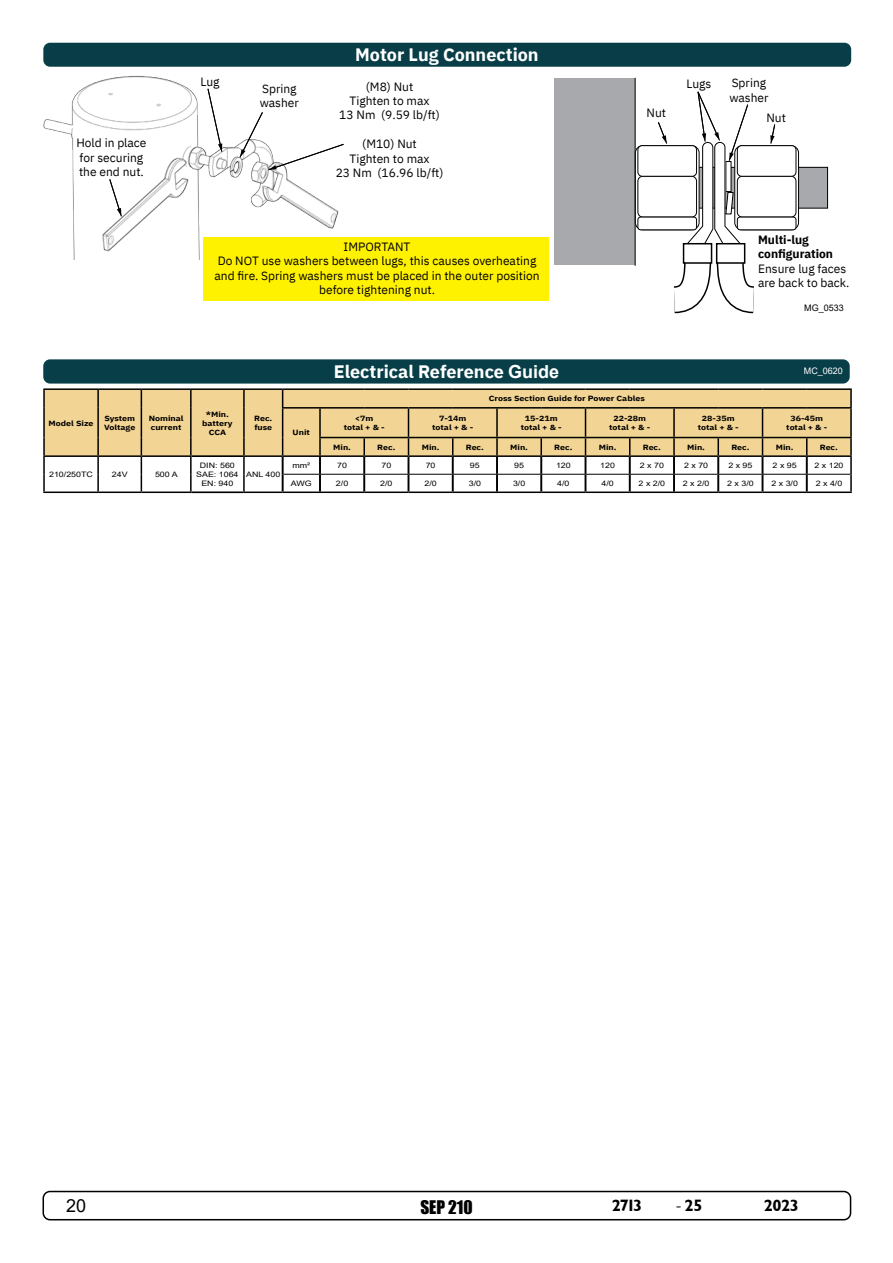
<style>
.page{position:relative;width:893px;height:1263px;background:#fff}
.page>*{position:absolute;margin:0;border:0;box-sizing:border-box;transform-origin:0 0}
.t1{font:700 18px "IBM Plex Sans";color:#fff}
.t2{font:18px "Arial";color:#000}
.t3{font:17.25px "Impact";color:#000}
.t4{font:16.5px "Garrison Sans BOLD";letter-spacing:-.04em;color:#000}
.t5{font:12px/14.4px "IBM Plex Sans";color:#000}
.t6{font:9px "Arial";color:#fff}
.t7{font:9px "Arial";color:#000}
.t8{font:700 7.5px/9px "IBM Plex Sans";color:#000;text-align:center;scale:1.18 1}
.t9{font:7.5px/9px "Arial";color:#000;text-align:center;scale:1.18 1}
.s1{font-weight:700}
.s2{font-family:"Arial"}
.s3{font-family:"Minion Pro";font-size:18px}
</style>
<div class="page">
<div style="left:43px;top:1191px;width:808px;height:29px;border:2px solid #000;border-radius:7px"></div>
<div style="left:43px;top:359px;width:807px;height:25px;background:#083e48;border-radius:7px"></div>
<hr style="left:192px;top:491px;width:51px;height:2px;background:#000">
<hr style="left:243px;top:491px;width:40px;height:2px;background:#000">
<hr style="left:283px;top:491px;width:37px;height:2px;background:#000">
<hr style="left:320px;top:491px;width:44px;height:2px;background:#000">
<hr style="left:364px;top:491px;width:44px;height:2px;background:#000">
<hr style="left:408px;top:491px;width:45px;height:2px;background:#000">
<hr style="left:453px;top:491px;width:44px;height:2px;background:#000">
<hr style="left:497px;top:491px;width:44px;height:2px;background:#000">
<hr style="left:541px;top:491px;width:44px;height:2px;background:#000">
<hr style="left:585px;top:491px;width:45px;height:2px;background:#000">
<hr style="left:630px;top:491px;width:44px;height:2px;background:#000">
<hr style="left:674px;top:491px;width:44px;height:2px;background:#000">
<hr style="left:718px;top:491px;width:44px;height:2px;background:#000">
<hr style="left:762px;top:491px;width:45px;height:2px;background:#000">
<hr style="left:807px;top:491px;width:45px;height:2px;background:#000">
<hr style="left:98px;top:491px;width:43px;height:2px;background:#000">
<hr style="left:141px;top:491px;width:51px;height:2px;background:#000">
<hr style="left:43px;top:491px;width:55px;height:2px;background:#000">
<hr style="left:43px;top:388px;width:55px;height:2px;background:#000">
<hr style="left:98px;top:388px;width:43px;height:2px;background:#000">
<hr style="left:141px;top:388px;width:50px;height:2px;background:#000">
<hr style="left:191px;top:388px;width:53px;height:2px;background:#000">
<hr style="left:244px;top:388px;width:39px;height:2px;background:#000">
<hr style="left:283px;top:388px;width:37px;height:2px;background:#000">
<hr style="left:320px;top:388px;width:44px;height:2px;background:#000">
<hr style="left:364px;top:388px;width:44px;height:2px;background:#000">
<hr style="left:408px;top:388px;width:45px;height:2px;background:#000">
<hr style="left:453px;top:388px;width:44px;height:2px;background:#000">
<hr style="left:497px;top:388px;width:44px;height:2px;background:#000">
<hr style="left:541px;top:388px;width:44px;height:2px;background:#000">
<hr style="left:585px;top:388px;width:45px;height:2px;background:#000">
<hr style="left:630px;top:388px;width:44px;height:2px;background:#000">
<hr style="left:674px;top:388px;width:44px;height:2px;background:#000">
<hr style="left:718px;top:388px;width:44px;height:2px;background:#000">
<hr style="left:762px;top:388px;width:45px;height:2px;background:#000">
<hr style="left:807px;top:388px;width:45px;height:2px;background:#000">
<svg style="left:43px;top:389px;width:809px;height:103px"></svg>
<div style="left:643px;top:167px;width:185px;height:41px;background:#a7a9ac"></div>
<div style="left:643px;top:167px;width:185px;height:42px;border:1px solid #000"></div>
<div style="left:554px;top:79px;width:81px;height:186px;background:#a7a9ac"></div>
<div style="left:638px;top:176px;width:58px;height:41px;background:#fff;border-radius:5px"></div>
<div style="left:637px;top:176px;width:60px;height:41px;border:1px solid #000;border-radius:5px"></div>
<div style="left:638px;top:146px;width:58px;height:30px;background:#fff;border-radius:4px"></div>
<div style="left:637px;top:145px;width:60px;height:32px;border:1px solid #000;border-radius:4px"></div>
<div style="left:637px;top:217px;width:60px;height:13px;border:1px solid #000;border-radius:3px"></div>
<div style="left:734px;top:145px;width:65px;height:85px;border:1px solid #000;border-radius:7px"></div>
<div style="left:737px;top:176px;width:59px;height:41px;background:#fff;border-radius:5px"></div>
<div style="left:737px;top:176px;width:59px;height:41px;border:1px solid #000;border-radius:5px"></div>
<div style="left:737px;top:146px;width:59px;height:30px;background:#fff;border-radius:4px"></div>
<div style="left:737px;top:145px;width:59px;height:32px;border:1px solid #000;border-radius:4px"></div>
<div style="left:737px;top:217px;width:59px;height:13px;border:1px solid #000;border-radius:3px"></div>
<svg style="left:647px;top:91px;width:133px;height:223px"></svg>
<div style="left:43px;top:43px;width:808px;height:24px;background:#093e48;border-radius:7px"></div>
<img style="left:43px;top:75px;width:298px;height:185px">
<div style="left:204px;top:238px;width:345px;height:63px;background:#fff200"></div>
<svg style="left:109px;top:179px;width:12px;height:37px"></svg>
<svg style="left:207px;top:88px;width:15px;height:64px"></svg>
<svg style="left:240px;top:111px;width:104px;height:59px"></svg>
<hr style="left:635px;top:78px;width:1px;height:188px;background:#000">
<p class="t5" style="left:76px;top:135px;width:72px">Hold in place for securing the end nut.</p>
<p class="t5" style="left:201px;top:74px;width:21px">Lug</p>
<p class="t5" style="left:260px;top:80px;width:41px">Spring washer</p>
<p class="t1" style="left:355px;top:40px;width:185px">Motor Lug Connection</p>
<p class="t5" style="left:339px;top:78px;width:102px;text-align:center">(M8) Nut<br>Tighten to max<br>13 Nm (9.59 lb/ft)</p>
<p class="t5" style="left:336px;top:136px;width:109px;text-align:center">(M10) Nut<br>Tighten to max<br>23 Nm (16.96 lb/ft)</p>
<p class="t5" style="left:214px;top:238px;width:327px;text-align:center">IMPORTANT<br>Do NOT use washers between lugs, this causes overheating and fire. Spring washers must be placed in the outer position before tightening nut.</p>
<p class="t5" style="left:647px;top:105px;width:21px">Nut</p>
<p class="t5" style="left:687px;top:76px;width:26px">Lugs</p>
<p class="t5" style="left:729px;top:75px;width:41px">Spring washer</p>
<p class="t5" style="left:766px;top:109px;width:21px">Nut</p>
<p class="t5" style="left:758px;top:232px;width:93px"><span class="s1">Multi-lug configuration<br></span>Ensure lug faces are back to back.</p>
<p class="t7" style="left:804px;top:302px;width:41px">MG_0533</p>
<p class="t1" style="left:334px;top:357px;width:227px">Electrical Reference <span class="s2">Guide</span></p>
<p class="t6" style="left:804px;top:365px;width:41px">MC_0620</p>
<p class="t8" style="left:489px;top:394px;width:134px">Cross Section Guide for Power Cables</p>
<p class="t8" style="left:49px;top:418px;width:40px">Model Size</p>
<p class="t8" style="left:104px;top:413px;width:28px;text-align:left">System<br>Voltage</p>
<p class="t8" style="left:149px;top:413px;width:31px;text-align:left">Nominal current</p>
<p class="t8" style="left:202px;top:409px;width:27px">*Min. battery<br>CCA</p>
<p class="t8" style="left:254px;top:413px;width:17px;text-align:left">Rec. fuse</p>
<p class="t9" style="left:49px;top:470px;width:39px">210/250TC</p>
<p class="t9" style="left:112px;top:470px;width:15px">24V</p>
<p class="t9" style="left:155px;top:470px;width:21px">500 A</p>
<p class="t9" style="left:196px;top:461px;width:37px">DIN: 560<br>SAE: 1064<br>EN: 940</p>
<p class="t9" style="left:246px;top:470px;width:30px">ANL 400</p>
<p class="t8" style="left:293px;top:427px;width:16px">Unit</p>
<p class="t8" style="left:344px;top:413px;width:36px">&lt;7m<br>total + &amp; -</p>
<p class="t8" style="left:432px;top:413px;width:36px">7-14m total + &amp; -</p>
<p class="t8" style="left:521px;top:413px;width:36px">15-21m total + &amp; -</p>
<p class="t8" style="left:609px;top:413px;width:36px">22-28m total + &amp; -</p>
<p class="t8" style="left:698px;top:413px;width:36px">28-35m total + &amp; -</p>
<p class="t8" style="left:786px;top:413px;width:36px">36-45m total + &amp; -</p>
<p class="t8" style="left:333px;top:442px;width:17px">Min.</p>
<p class="t8" style="left:377px;top:442px;width:17px">Rec.</p>
<p class="t8" style="left:422px;top:442px;width:17px">Min.</p>
<p class="t8" style="left:466px;top:442px;width:17px">Rec.</p>
<p class="t8" style="left:510px;top:442px;width:17px">Min.</p>
<p class="t8" style="left:554px;top:442px;width:17px">Rec.</p>
<p class="t8" style="left:599px;top:442px;width:17px">Min.</p>
<p class="t8" style="left:643px;top:442px;width:17px">Rec.</p>
<p class="t8" style="left:687px;top:442px;width:17px">Min.</p>
<p class="t8" style="left:731px;top:442px;width:17px">Rec.</p>
<p class="t8" style="left:776px;top:442px;width:17px">Min.</p>
<p class="t8" style="left:820px;top:442px;width:17px">Rec.</p>
<p class="t9" style="left:292px;top:461px;width:17px">mm²</p>
<p class="t9" style="left:337px;top:461px;width:10px">70</p>
<p class="t9" style="left:381px;top:461px;width:10px">70</p>
<p class="t9" style="left:426px;top:461px;width:10px">70</p>
<p class="t9" style="left:470px;top:461px;width:10px">95</p>
<p class="t9" style="left:514px;top:461px;width:10px">95</p>
<p class="t9" style="left:556px;top:461px;width:14px">120</p>
<p class="t9" style="left:600px;top:461px;width:14px">120</p>
<p class="t9" style="left:640px;top:461px;width:22px">2 x 70</p>
<p class="t9" style="left:684px;top:461px;width:22px">2 x 70</p>
<p class="t9" style="left:728px;top:461px;width:22px">2 x 95</p>
<p class="t9" style="left:773px;top:461px;width:22px">2 x 95</p>
<p class="t9" style="left:814px;top:461px;width:26px">2 x 120</p>
<p class="t9" style="left:291px;top:479px;width:19px">AWG</p>
<p class="t9" style="left:336px;top:479px;width:12px">2/0</p>
<p class="t9" style="left:380px;top:479px;width:12px">2/0</p>
<p class="t9" style="left:424px;top:479px;width:12px">2/0</p>
<p class="t9" style="left:469px;top:479px;width:12px">3/0</p>
<p class="t9" style="left:513px;top:479px;width:12px">3/0</p>
<p class="t9" style="left:557px;top:479px;width:12px">4/0</p>
<p class="t9" style="left:601px;top:479px;width:12px">4/0</p>
<p class="t9" style="left:639px;top:479px;width:24px">2 x 2/0</p>
<p class="t9" style="left:683px;top:479px;width:24px">2 x 2/0</p>
<p class="t9" style="left:727px;top:479px;width:24px">2 x 3/0</p>
<p class="t9" style="left:771px;top:479px;width:24px">2 x 3/0</p>
<p class="t9" style="left:816px;top:479px;width:24px">2 x 4/0</p>
<h1 class="t2" style="left:66px;top:1193px;width:22px">20</h1>
<h2 class="t3" style="left:420px;top:1193px;width:54px">SEP 210</h2>
<h3 class="t4" style="left:612px;top:1196px;width:32px">2713</h3>
<h3 class="t4" style="left:675px;top:1196px;width:29px"><span class="s3">-</span>25</h3>
<h3 class="t4" style="left:764px;top:1196px;width:37px">2023</h3>
</div>
